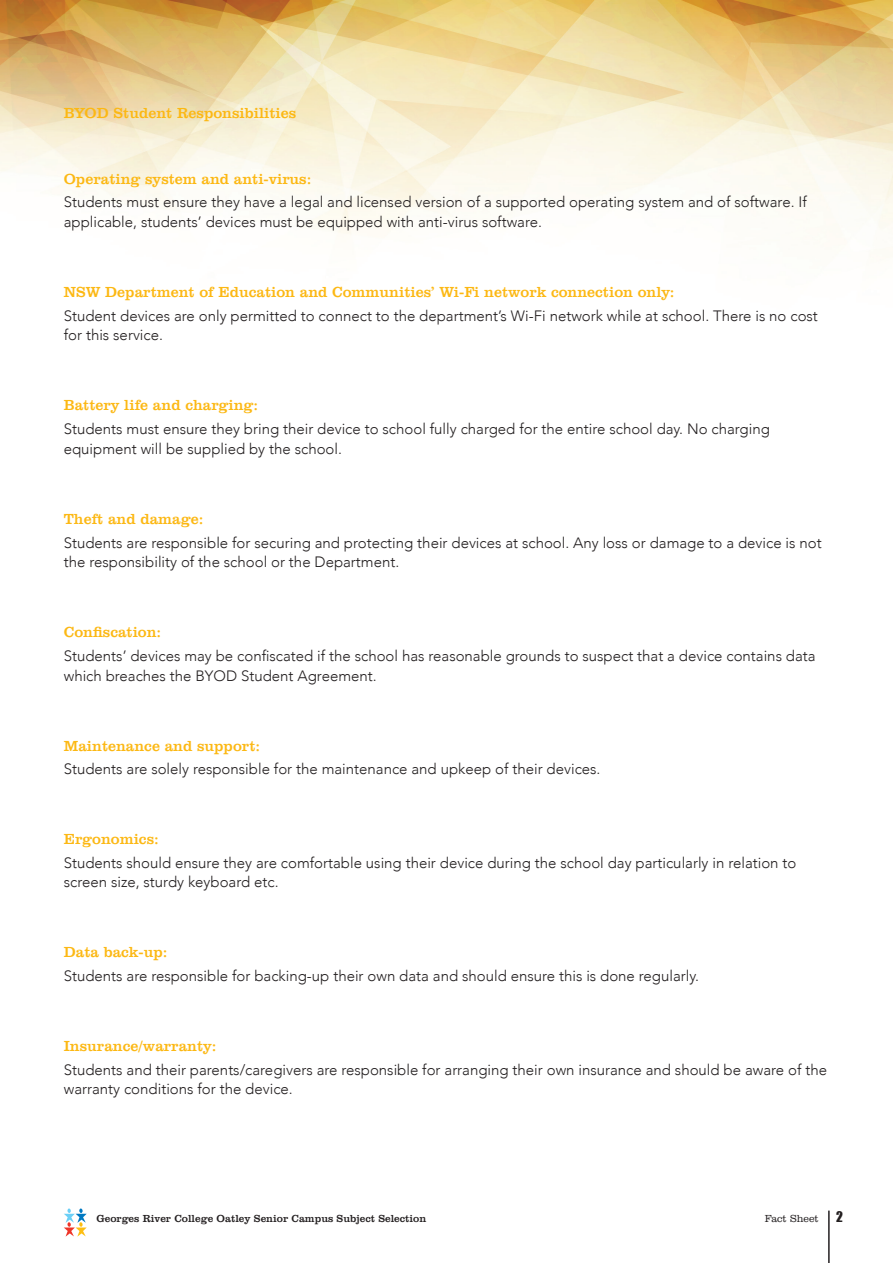
<style>
.page{position:relative;width:893px;height:1263px;background:#fff}
.page>*{position:absolute;margin:0;border:0;box-sizing:border-box;transform-origin:0 0}
.t1{font:300 15px/19.5px "Avenir";color:#231f20}
.t2{font:15px "Clarendon BT";color:#fcb814}
.t3{font:13.5px "Impact";color:#231f20}
.t4{font:10.5px "Clarendon BT";color:#231f20}
.t5{font:300 10.5px "Clarendon BT";color:#231f20}
</style>
<div class="page">
<img style="left:0;top:0;width:893px;height:258px">
<svg style="left:64px;top:1208px;width:23px;height:28px"></svg>
<hr style="left:828px;top:1210px;width:2px;height:53px;background:#231f20">
<p class="t2" style="left:64px;top:103px;width:234px">BYOD Student Responsibilities</p>
<p class="t2" style="left:64px;top:169px;width:249px">Operating system and anti-virus:</p>
<p class="t1" style="left:64px;top:193px;width:744px">Students must ensure they have a legal and licensed version of a supported operating system and of software. If applicable, students’ devices must be equipped with anti-virus software.</p>
<p class="t2" style="left:64px;top:283px;width:612px">NSW Department of Education and Communities’ Wi-Fi network connection only:</p>
<p class="t1" style="left:64px;top:306px;width:756px">Student devices are only permitted to connect to the department’s Wi-Fi network while at school. There is no cost for this service.</p>
<p class="t2" style="left:64px;top:396px;width:196px">Battery life and charging:</p>
<p class="t1" style="left:64px;top:419px;width:707px">Students must ensure they bring their device to school fully charged for the entire school day. No charging equipment will be supplied by the school.</p>
<p class="t2" style="left:64px;top:509px;width:141px">Theft and damage:</p>
<p class="t1" style="left:64px;top:533px;width:759px">Students are responsible for securing and protecting their devices at school. Any loss or damage to a device is not the responsibility of the school or the Department.</p>
<p class="t2" style="left:64px;top:623px;width:99px">Confiscation:</p>
<p class="t1" style="left:64px;top:646px;width:753px">Students’ devices may be confiscated if the school has reasonable grounds to suspect that a device contains data which breaches the BYOD Student Agreement.</p>
<p class="t2" style="left:64px;top:736px;width:198px">Maintenance and support:</p>
<p class="t1" style="left:64px;top:759px;width:538px">Students are solely responsible for the maintenance and upkeep of their devices.</p>
<p class="t2" style="left:64px;top:829px;width:97px">Ergonomics:</p>
<p class="t1" style="left:64px;top:853px;width:734px">Students should ensure they are comfortable using their device during the school day particularly in relation to screen size, sturdy keyboard etc.</p>
<p class="t2" style="left:64px;top:943px;width:105px">Data back-up:</p>
<p class="t1" style="left:64px;top:966px;width:637px">Students are responsible for backing-up their own data and should ensure this is done regularly.</p>
<p class="t2" style="left:64px;top:1037px;width:154px">Insurance/warranty:</p>
<p class="t1" style="left:64px;top:1060px;width:765px">Students and their parents/caregivers are responsible for arranging their own insurance and should be aware of the warranty conditions for the device.</p>
<p class="t4" style="left:97px;top:1212px;width:331px">Georges River College Oatley Senior Campus Subject Selection</p>
<p class="t5" style="left:765px;top:1212px;width:55px">Fact Sheet</p>
<p class="t3" style="left:836px;top:1206px;width:8px">2</p>
</div>
